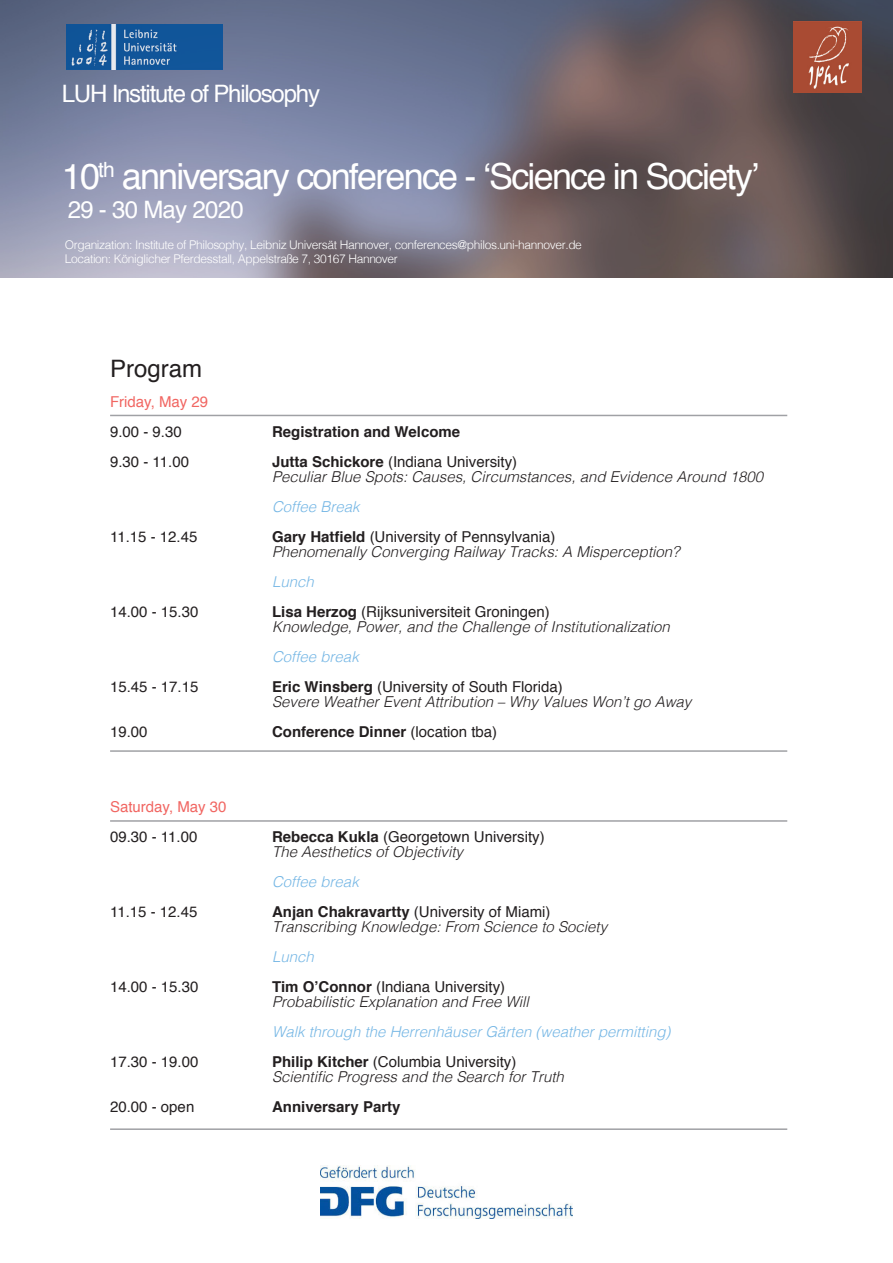
<style>
.page{position:relative;width:893px;height:1263px;background:#fff}
.page>*{position:absolute;margin:0;border:0;box-sizing:border-box;transform-origin:0 0}
.t1{font:36px "Helvetica";letter-spacing:-.05em;color:#fff}
.t2{font:24px "Helvetica";letter-spacing:-.05em;color:#fff}
.t3{font:24px "Helvetica";letter-spacing:-.03em;color:#fff}
.t4{font:24px "Helvetica";color:#231f20}
.t5{font:15px "Helvetica";color:#231f20}
.t6{font:italic 300 15px "Helvetica";color:#231f20}
.t7{font:italic 300 15px "Helvetica";color:#76b7e5}
.t8{font:700 15px "Helvetica";color:#231f20}
.t9{font:15px "Helvetica";color:#f16662}
.t10{font:300 12px "Helvetica";letter-spacing:-.03em;color:#fff}
.s1{font-weight:700}
.s2{font-weight:400}
</style>
<div class="page">
<img style="left:0;top:0;width:893px;height:278px">
<img style="left:794px;top:22px;width:68px;height:70px">
<hr style="left:110px;top:415px;width:677px;height:1px;background:#a0a1a5">
<hr style="left:110px;top:820px;width:677px;height:2px;background:#a0a1a5">
<hr style="left:110px;top:1128px;width:677px;height:2px;background:#a0a1a5">
<hr style="left:110px;top:750px;width:677px;height:2px;background:#a0a1a5">
<img style="left:66px;top:25px;width:157px;height:45px">
<img style="left:320px;top:1165px;width:253px;height:54px">
<p class="t2" style="left:62px;top:75px;width:260px">LUH Institute of Philosophy</p>
<p class="t1" style="left:62px;top:148px;width:699px">10<sup>th</sup> anniversary conference - ‘Science in Society’</p>
<p class="t3" style="left:68px;top:191px;width:177px">29 - 30 May 2020</p>
<p class="t10" style="left:65px;top:235px;width:519px">Organization: Institute of Philosophy, Leibniz Universät Hannover, conferences@philos.uni-hannover.de</p>
<p class="t10" style="left:65px;top:248px;width:335px">Location: Königlicher Pferdesstall, Appelstraße 7, 30167 Hannover</p>
<p class="t4" style="left:110px;top:350px;width:94px">Program</p>
<p class="t9" style="left:110px;top:390px;width:100px">Friday, May 29</p>
<p class="t5" style="left:110px;top:420px;width:73px">9.00 - 9.30</p>
<p class="t8" style="left:272px;top:420px;width:190px">Registration and Welcome</p>
<p class="t5" style="left:110px;top:450px;width:80px">9.30 - 11.00</p>
<p class="t5" style="left:272px;top:450px;width:247px"><span class="s1">Jutta Schickore</span> (Indiana University)</p>
<p class="t6" style="left:272px;top:464px;width:493px">Peculiar Blue Spots: Causes, Circumstances, and Evidence Around 1800</p>
<p class="t7" style="left:272px;top:494px;width:89px">Coffee Break</p>
<p class="t5" style="left:110px;top:525px;width:89px">11.15 - 12.45</p>
<p class="t5" style="left:272px;top:525px;width:285px"><span class="s1">Gary Hatfield</span> (University of Pennsylvania)</p>
<p class="t6" style="left:272px;top:539px;width:409px">Phenomenally Converging Railway Tracks: A Misperception?</p>
<p class="t7" style="left:272px;top:569px;width:43px">Lunch</p>
<p class="t5" style="left:110px;top:600px;width:90px">14.00 - 15.30</p>
<p class="t5" style="left:272px;top:600px;width:279px"><span class="s1">Lisa Herzog</span> (Rijksuniversiteit Groningen)</p>
<p class="t6" style="left:272px;top:614px;width:399px">Knowledge, Power, and the Challenge of Institutionalization</p>
<p class="t7" style="left:272px;top:644px;width:88px">Coffee break</p>
<p class="t5" style="left:110px;top:675px;width:90px">15.45 - 17.15</p>
<p class="t5" style="left:272px;top:675px;width:292px"><span class="s1">Eric Winsberg</span> (University of South Florida)</p>
<p class="t6" style="left:272px;top:689px;width:421px">Severe Weather Event Attribution – Why Values Won’t go Away</p>
<p class="t5" style="left:110px;top:720px;width:39px">19.00</p>
<p class="t8" style="left:272px;top:720px;width:227px">Conference Dinner <span class="s2">(location tba)</span></p>
<p class="t9" style="left:110px;top:795px;width:118px">Saturday, May 30</p>
<p class="t5" style="left:110px;top:825px;width:89px">09.30 - 11.00</p>
<p class="t5" style="left:272px;top:825px;width:274px"><span class="s1">Rebecca Kukla</span> (Georgetown University)</p>
<p class="t6" style="left:272px;top:839px;width:192px">The Aesthetics of Objectivity</p>
<p class="t7" style="left:272px;top:869px;width:88px">Coffee break</p>
<p class="t5" style="left:110px;top:900px;width:89px">11.15 - 12.45</p>
<p class="t5" style="left:272px;top:900px;width:280px"><span class="s1">Anjan Chakravartty</span> (University of Miami)</p>
<p class="t6" style="left:272px;top:914px;width:337px">Transcribing Knowledge: From Science to Society</p>
<p class="t7" style="left:272px;top:944px;width:43px">Lunch</p>
<p class="t5" style="left:110px;top:975px;width:90px">14.00 - 15.30</p>
<p class="t5" style="left:272px;top:975px;width:235px"><span class="s1">Tim O’Connor</span> (Indiana University)</p>
<p class="t6" style="left:272px;top:989px;width:258px">Probabilistic Explanation and Free Will</p>
<p class="t7" style="left:272px;top:1019px;width:400px">Walk through the Herrenhäuser Gärten (weather permitting)</p>
<p class="t5" style="left:110px;top:1050px;width:90px">17.30 - 19.00</p>
<p class="t5" style="left:272px;top:1050px;width:246px"><span class="s1">Philip Kitcher</span> (Columbia University)</p>
<p class="t6" style="left:272px;top:1064px;width:293px">Scientific Progress and the Search for Truth</p>
<p class="t5" style="left:110px;top:1095px;width:86px">20.00 - open</p>
<p class="t8" style="left:272px;top:1095px;width:130px">Anniversary Party</p>
</div>
